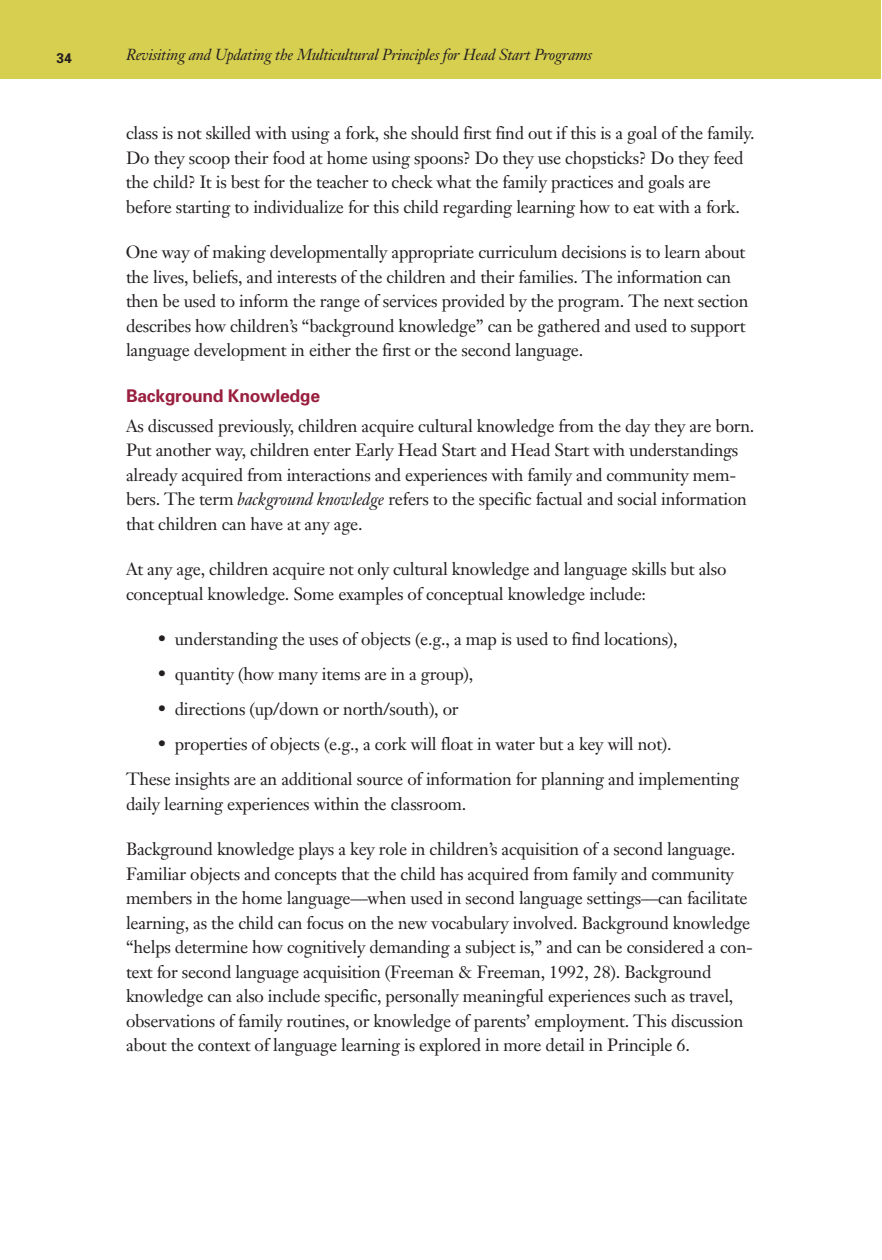
<style>
.page{position:relative;width:882px;height:1260px;background:#fff}
.page>*{position:absolute;margin:0;border:0;box-sizing:border-box;transform-origin:0 0}
.t1{font:17.5px/24.5px "Janson Text";letter-spacing:-.015em;color:#231f20}
.t2{font:700 17.5px "Univers";letter-spacing:-.015em;color:#99203f}
.t3{font:italic 15.75px "Janson Text";letter-spacing:-.015em;color:#231f20}
.t4{font:700 14px "Univers";color:#231f20}
.s1{font-style:italic}
</style>
<div class="page">
<div style="left:0;top:0;width:881px;height:79px;background:#d7cf50"></div>
<p class="t4" style="left:57px;top:53px;width:17px">34</p>
<p class="t3" style="left:126px;top:49px;width:468px">Revisiting and Updating the Multicultural Principles for Head Start Programs</p>
<p class="t1" style="left:126px;top:123px;width:630px">class is not skilled with using a fork, she should first find out if this is a goal of the family.<br>Do they scoop their food at home using spoons? Do they use chopsticks? Do they feed the child? It is best for the teacher to check what the family practices and goals are before starting to individualize for this child regarding learning how to eat with a fork.</p>
<p class="t1" style="left:126px;top:242px;width:624px">One way of making developmentally appropriate curriculum decisions is to learn about the lives, beliefs, and interests of the children and their families. The information can then be used to inform the range of services provided by the program. The next section describes how children’s “background knowledge” can be gathered and used to support language development in either the first or the second language.</p>
<h2 class="t2" style="left:126px;top:389px;width:196px">Background Knowledge</h2>
<p class="t1" style="left:126px;top:415px;width:630px">As discussed previously, children acquire cultural knowledge from the day they are born.<br>Put another way, children enter Early Head Start and Head Start with understandings already acquired from interactions and experiences with family and community mem&shy;bers. The term <span class="s1">background knowledge</span> refers to the specific factual and social information that children can have at any age.</p>
<p class="t1" style="left:126px;top:559px;width:602px">At any age, children acquire not only cultural knowledge and language skills but also conceptual knowledge. Some examples of conceptual knowledge include:</p>
<p class="t1" style="left:158px;top:629px;width:522px">• understanding the uses of objects (e.g., a map is used to find locations),</p>
<p class="t1" style="left:158px;top:664px;width:317px">• quantity (how many items are in a group),</p>
<p class="t1" style="left:158px;top:699px;width:303px">• directions (up/down or north/south), or</p>
<p class="t1" style="left:126px;top:728px;width:615px;line-height:35px;text-indent:31px">• properties of objects (e.g., a cork will float in water but a key will not).<br>These insights are an additional source of information for planning and implementing</p>
<p class="t1" style="left:126px;top:793px;width:342px">daily learning experiences within the classroom.</p>
<p class="t1" style="left:126px;top:839px;width:628px">Background knowledge plays a key role in children’s acquisition of a second language.<br>Familiar objects and concepts that the child has acquired from family and community members in the home language—when used in second language settings—can facilitate learning, as the child can focus on the new vocabulary involved. Background knowledge “helps determine how cognitively demanding a subject is,” and can be considered a con&shy;text for second language acquisition (Freeman &amp; Freeman, 1992, 28). Background knowledge can also include specific, personally meaningful experiences such as travel, observations of family routines, or knowledge of parents’ employment. This discussion about the context of language learning is explored in more detail in Principle 6.</p>
</div>
